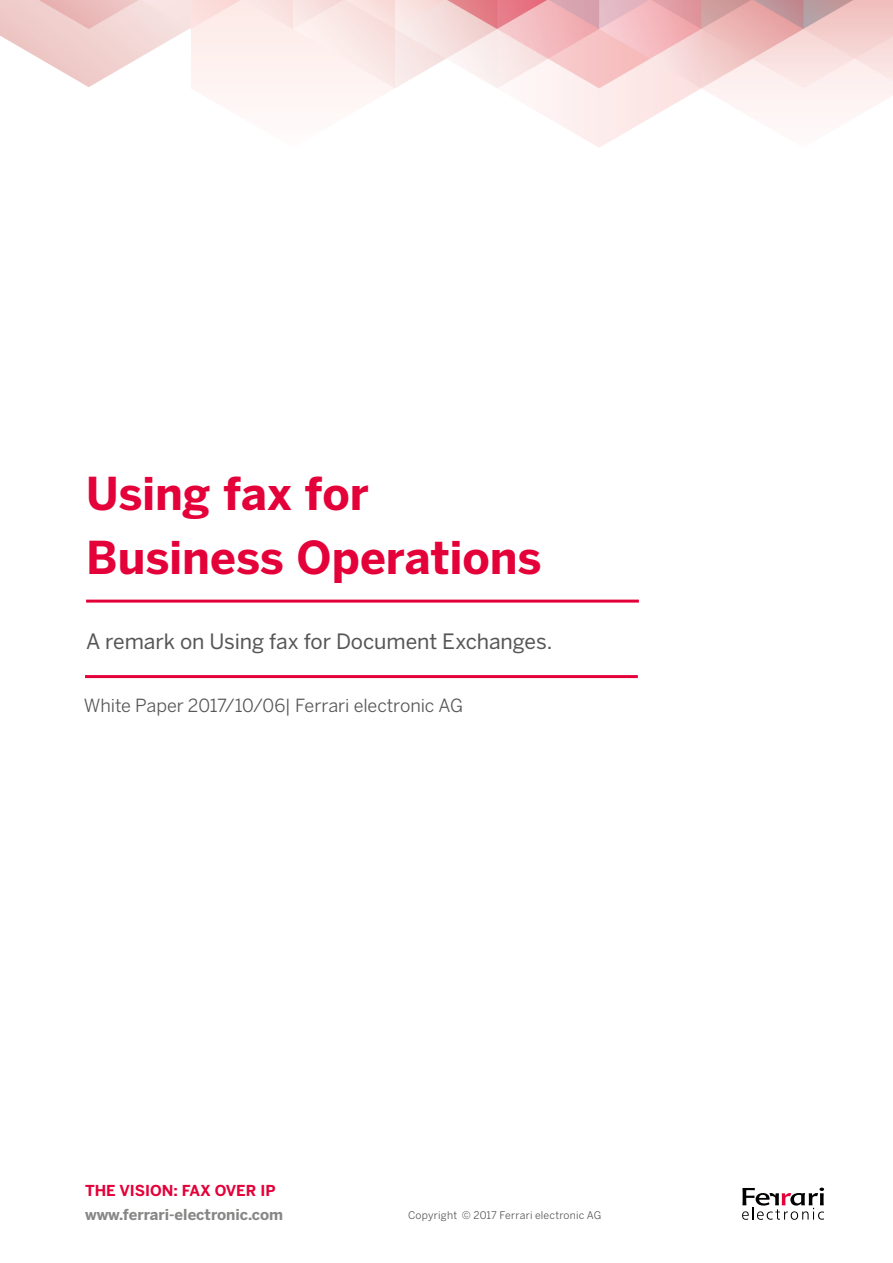
<style>
.page{position:relative;width:893px;height:1263px;background:#fff}
.page>*{position:absolute;margin:0;border:0;box-sizing:border-box;transform-origin:0 0}
.t1{font:700 45px/63.8px "Benton Sans";letter-spacing:-.005em;color:#e40039}
.t2{font:21px "Benton Sans";letter-spacing:-.005em;color:#565656}
.t3{font:18px "Benton Sans";letter-spacing:-.005em;color:#565656}
.t4{font:700 15px "Benton Sans";color:#878786}
.t5{font:700 15px "Benton Sans";color:#e40039}
.t6{font:10.5px "Benton Sans";letter-spacing:.02em;color:#565656}
</style>
<div class="page">
<img style="left:0;top:0;width:893px;height:147px">
<svg style="left:742px;top:1187px;width:82px;height:33px"></svg>
<hr style="left:86px;top:600px;width:553px;height:3px;background:#e40039">
<hr style="left:85px;top:675px;width:553px;height:3px;background:#e40039">
<h1 class="t1" style="left:86px;top:461px;width:457px">Using fax for<br>Business Operations</h1>
<p class="t2" style="left:86px;top:628px;width:468px">A remark on Using fax for Document Exchanges.</p>
<p class="t3" style="left:84px;top:695px;width:381px">White Paper 2017/10/06| Ferrari electronic AG</p>
<p class="t5" style="left:85px;top:1182px;width:192px">THE VISION: FAX OVER IP</p>
<p class="t4" style="left:85px;top:1206px;width:200px">www.ferrari-electronic.com</p>
<p class="t6" style="left:408px;top:1209px;width:195px">Copyright © 2017 Ferrari electronic AG</p>
</div>
